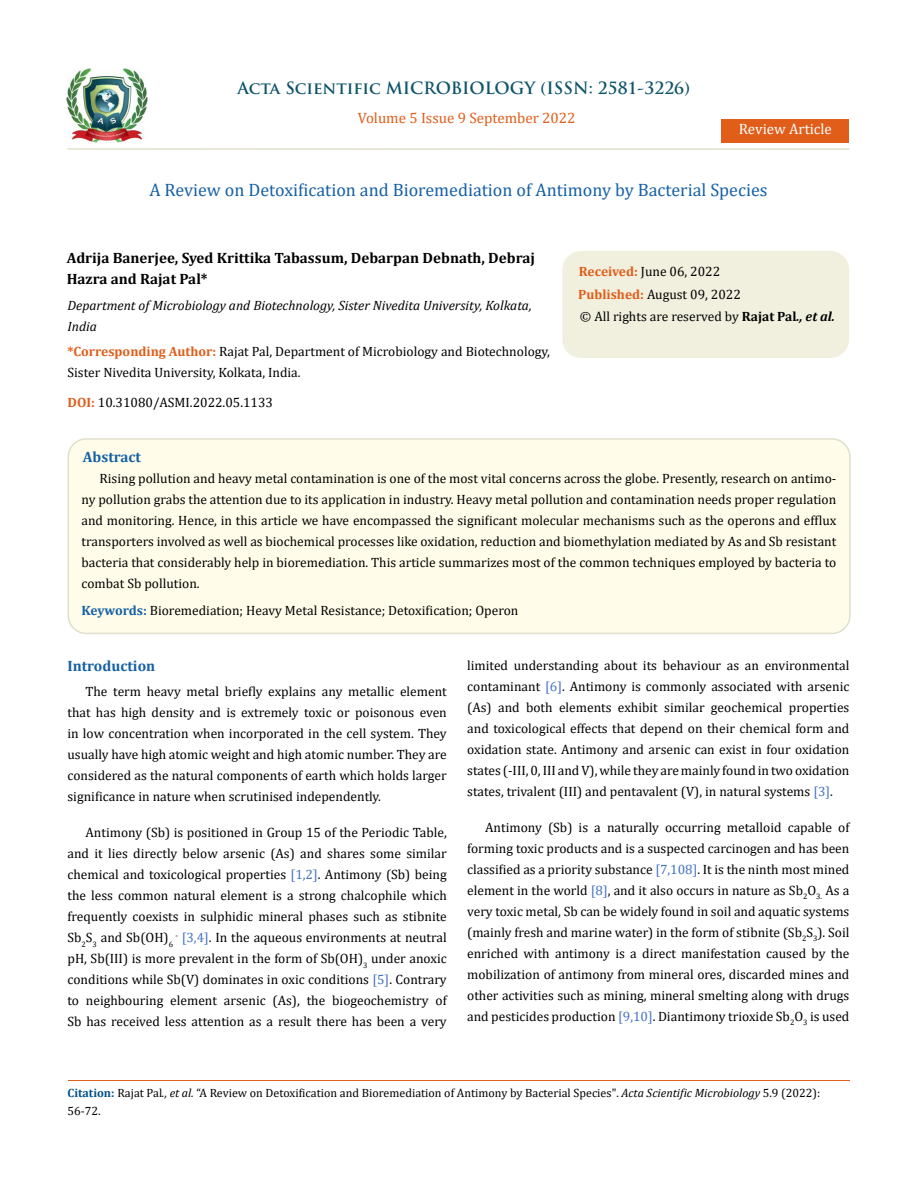
<style>
.page{position:relative;width:917px;height:1188px;background:#fff}
.page>*{position:absolute;margin:0;border:0;box-sizing:border-box;transform-origin:0 0}
.t1{font:18px "Cambria";color:#1560a6}
.t2{font:700 16.5px "Trajan Pro";color:#0e546a}
.t3{font:700 15px/21px "Cambria";color:#000}
.t4{font:15px "Cambria";color:#e05d1a}
.t5{font:700 15px "Cambria";color:#1560a6}
.t6{font:15px "Cambria";color:#fff}
.t7{font:13.5px/21px "Cambria";color:#000;text-align:justify}
.t8{font:italic 13.5px/21px "Cambria";color:#000}
.t9{font:12px/18px "Cambria";color:#000}
.s1{font-weight:700;color:#e05d1a}
.s2{font-weight:700}
.s3{font-weight:700;font-style:italic}
.s4{font-weight:700;color:#1560a6}
.s5{color:#4472c4}
.s6{font-weight:700;color:#035089}
.s7{font-style:italic}
</style>
<div class="page">
<img style="left:67px;top:68px;width:80px;height:74px">
<div style="left:721px;top:119px;width:128px;height:23px;background:#e05d1a"></div>
<div style="left:563px;top:252px;width:285px;height:105px;background:#f1f0de;border-radius:18px"></div>
<div style="left:562px;top:251px;width:287px;height:107px;border:2px solid #f1f0de;border-radius:18px"></div>
<div style="left:68px;top:439px;width:781px;height:194px;background:#fffde9;border-radius:18px"></div>
<div style="left:67px;top:438px;width:783px;height:196px;border:2px solid #e0dfcd;border-radius:18px"></div>
<hr style="left:68px;top:1081px;width:781px;height:1px;background:#e05d1a">
<hr style="left:67px;top:148px;width:782px;height:2px;background:#e0dfcd">
<p class="t2" style="left:237px;top:77px;width:454px">Acta Scientific MICROBIOLOGY (ISSN: 2581-3226)</p>
<p class="t4" style="left:358px;top:109px;width:219px">Volume 5 Issue 9 September 2022</p>
<p class="t6" style="left:739px;top:120px;width:94px">Review Article</p>
<h1 class="t1" style="left:149px;top:180px;width:619px">A Review on Detoxification and Bioremediation of Antimony by Bacterial Species</h1>
<p class="t3" style="left:67px;top:247px;width:469px">Adrija Banerjee, Syed Krittika Tabassum, Debarpan Debnath, Debraj<br>Hazra and Rajat Pal*</p>
<p class="t8" style="left:67px;top:294px;width:465px">Department of Microbiology and Biotechnology, Sister Nivedita University, Kolkata,<br>India</p>
<p class="t7" style="left:67px;top:340px;width:484px"><span class="s1">*Corresponding Author:</span> Rajat Pal, Department of Microbiology and Biotechnology,<br>Sister Nivedita University, Kolkata, India.</p>
<p class="t7" style="left:67px;top:392px;width:207px"><span class="s1">DOI:</span> 10.31080/ASMI.2022.05.1133</p>
<p class="t7" style="left:578px;top:260px;width:164px;line-height:23px"><span class="s1">Received:</span> June 06, 2022<br><span class="s1">Published:</span> August 09, 2022</p>
<p class="t7" style="left:580px;top:306px;width:257px">© All rights are reserved by <span class="s2">Rajat Pal</span><span class="s3">., et al.</span></p>
<p class="t5" style="left:83px;top:447px;width:60px">Abstract</p>
<p class="t7" style="left:81px;top:468px;width:756px;text-indent:18px">Rising pollution and heavy metal contamination is one of the most vital concerns across the globe. Presently, research on antimo&shy;ny pollution grabs the attention due to its application in industry. Heavy metal pollution and contamination needs proper regulation and monitoring. Hence, in this article we have encompassed the significant molecular mechanisms such as the operons and efflux transporters involved as well as biochemical processes like oxidation, reduction and biomethylation mediated by As and Sb resistant bacteria that considerably help in bioremediation. This article summarizes most of the common techniques employed by bacteria to combat Sb pollution.</p>
<p class="t7" style="left:81px;top:600px;width:438px"><span class="s4">Keywords:</span> Bioremediation; Heavy Metal Resistance; Detoxification; Operon</p>
<p class="t5" style="left:67px;top:655px;width:89px">Introduction</p>
<p class="t7" style="left:67px;top:681px;width:381px;text-indent:18px">The term heavy metal briefly explains any metallic element that has high density and is extremely toxic or poisonous even in low concentration when incorporated in the cell system. They usually have high atomic weight and high atomic number. They are considered as the natural components of earth which holds larger significance in nature when scrutinised independently.</p>
<p class="t7" style="left:67px;top:822px;width:381px;text-indent:18px">Antimony (Sb) is positioned in Group 15 of the Periodic Table, and it lies directly below arsenic (As) and shares some similar chemical and toxicological properties <span class="s5">[1,2]</span>. Antimony (Sb) being the less common natural element is a strong chalcophile which frequently coexists in sulphidic mineral phases such as stibnite Sb<sub>2</sub>S<sub>3</sub> and Sb(OH)<sub>6</sub> <sup>-</sup> <span class="s5">[3,4]</span>. In the aqueous environments at neutral pH, Sb(III) is more prevalent in the form of Sb(OH)<sub>3</sub> under anoxic conditions while Sb(V) dominates in oxic conditions <span class="s5">[5]</span>. Contrary to neighbouring element arsenic (As), the biogeochemistry of Sb has received less attention as a result there has been a very</p>
<p class="t7" style="left:467px;top:654px;width:384px">limited understanding about its behaviour as an environmental contaminant <span class="s5">[6]</span>. Antimony is commonly associated with arsenic (As) and both elements exhibit similar geochemical properties and toxicological effects that depend on their chemical form and oxidation state. Antimony and arsenic can exist in four oxidation states (-III, 0, III and V), while they are mainly found in two oxidation states, trivalent (III) and pentavalent (V), in natural systems <span class="s5">[3]</span>.</p>
<p class="t7" style="left:467px;top:816px;width:384px;text-indent:18px">Antimony (Sb) is a naturally occurring metalloid capable of forming toxic products and is a suspected carcinogen and has been classified as a priority substance <span class="s5">[7,108]</span>. It is the ninth most mined element in the world <span class="s5">[8]</span>, and it also occurs in nature as Sb<sub>2</sub>O<sub>3.</sub> As a very toxic metal, Sb can be widely found in soil and aquatic systems (mainly fresh and marine water) in the form of stibnite (Sb<sub>2</sub>S<sub>3</sub>). Soil enriched with antimony is a direct manifestation caused by the mobilization of antimony from mineral ores, discarded mines and other activities such as mining, mineral smelting along with drugs and pesticides production <span class="s5">[9,10]</span>. Diantimony trioxide Sb<sub>2</sub>O<sub>3</sub> is used</p>
<p class="t9" style="left:68px;top:1084px;width:754px"><span class="s6">Citation:</span> Rajat Pal<span class="s7">., et al.</span> “A Review on Detoxification and Bioremediation of Antimony by Bacterial Species". <span class="s7">Acta Scientific Microbiology</span> 5.9 (2022):<br>56-72.</p>
</div>
